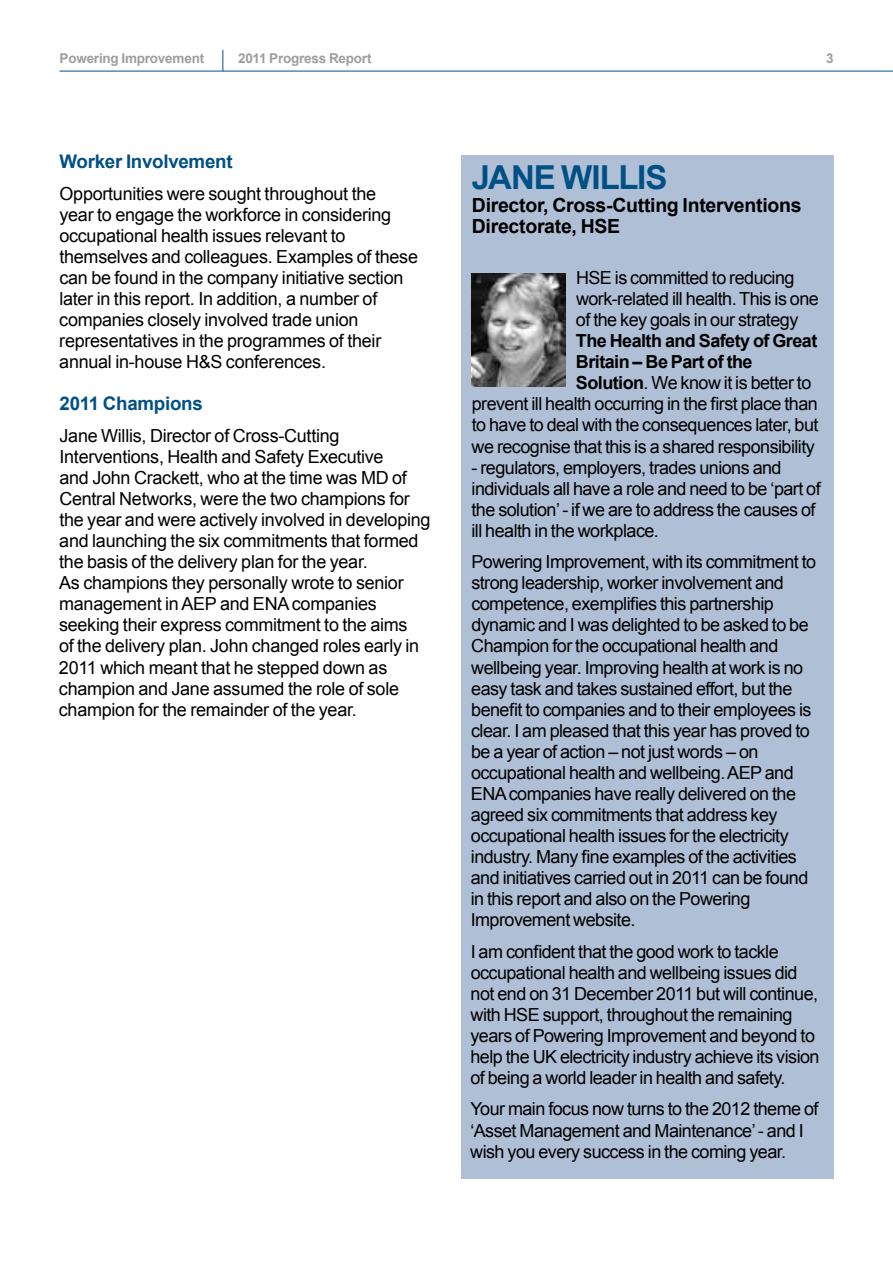
<style>
.page{position:relative;width:893px;height:1263px;background:#fff}
.page>*{position:absolute;margin:0;border:0;box-sizing:border-box;transform-origin:0 0}
.t1{font:700 33px "Arial";letter-spacing:-.03em;color:#005086}
.t2{font:700 19.5px/21px "Arial";letter-spacing:-.015em;color:#000}
.t3{font:700 18.75px "Arial";letter-spacing:-.015em;color:#005086}
.t4{font:18px/21px "Arial";letter-spacing:-.03em;color:#000}
.t5{font:700 18px "Arial";letter-spacing:-.03em;color:#000}
.t6{font:700 13.5px "Arial";letter-spacing:-.015em;color:#9c9e9f}
.s1{font-weight:700}
</style>
<div class="page">
<div style="left:461px;top:155px;width:372px;height:1024px;background:#afbfd6"></div>
<img style="left:472px;top:274px;width:94px;height:113px">
<svg style="left:222px;top:50px;width:1px;height:21px"></svg>
<hr style="left:60px;top:71px;width:833px;height:1px;background:#005086">
<p class="t6" style="left:60px;top:50px;width:146px">Powering Improvement</p>
<p class="t6" style="left:238px;top:50px;width:135px">2011 Progress Report</p>
<p class="t6" style="left:826px;top:50px;width:9px">3</p>
<p class="t3" style="left:60px;top:149px;width:175px">Worker Involvement</p>
<p class="t4" style="left:59px;top:183px;width:360px">Opportunities were sought throughout the<br>year to engage the workforce in considering occupational health issues relevant to themselves and colleagues. Examples of these can be found in the company initiative section later in this report. In addition, a number of companies closely involved trade union representatives in the programmes of their annual in-house H&amp;S conferences.</p>
<p class="t3" style="left:60px;top:391px;width:145px">2011 Champions</p>
<p class="t4" style="left:59px;top:425px;width:373px">Jane Willis, Director of Cross-Cutting Interventions, Health and Safety Executive<br>and John Crackett, who at the time was MD of Central Networks, were the two champions for the year and were actively involved in developing and launching the six commitments that formed the basis of the delivery plan for the year.<br>As champions they personally wrote to senior management inAEP and ENAcompanies seeking their express commitment to the aims<br>of the delivery plan. John changed roles early in 2011 which meant that he stepped down as champion and Jane assumed the role of sole champion for the remainder of the year.</p>
<h1 class="t1" style="left:472px;top:156px;width:197px">Jane Willis</h1>
<p class="t2" style="left:472px;top:195px;width:331px">Director, Cross-Cutting Interventions<br>Directorate, hse</p>
<p class="t4" style="left:576px;top:267px;width:244px">HSE is committed to reducing work-related ill health. This is one of the key goals in our strategy</p>
<p class="t5" style="left:576px;top:329px;width:243px">The Health and Safety of Great</p>
<p class="t5" style="left:576px;top:350px;width:178px">Britain – Be Part of the</p>
<p class="t4" style="left:576px;top:373px;width:237px"><span class="s1">Solution</span>. We know it is better to</p>
<p class="t4" style="left:472px;top:394px;width:348px">prevent ill health occurring in the first place than</p>
<p class="t4" style="left:472px;top:415px;width:348px">to have to deal with the consequences later, but</p>
<p class="t4" style="left:472px;top:436px;width:345px">we recognise that this is a shared responsibility</p>
<p class="t4" style="left:471px;top:457px;width:351px">- regulators, employers, trades unions and individuals all have a role and need to be ‘part of the solution’ - if we are to address the causes of ill health in the workplace.</p>
<p class="t4" style="left:471px;top:552px;width:347px">Powering Improvement, with its commitment to strong leadership, worker involvement and competence, exemplifies this partnership dynamic and I was delighted to be asked to be Champion for the occupational health and wellbeing year. Improving health at work is no easy task and takes sustained effort, but the benefit to companies and to their employees is clear. I am pleased that this year has proved to be a year of action – not just words – on occupational health and wellbeing.AEP and ENAcompanies have really delivered on the agreed six commitments that address key occupational health issues for the electricity industry. Many fine examples of the activities and initiatives carried out in 2011 can be found in this report and also on the Powering Improvement website.</p>
<p class="t4" style="left:470px;top:941px;width:351px">I am confident that the good work to tackle occupational health and wellbeing issues did not end on 31 December 2011 but will continue, with HSE support, throughout the remaining years of Powering Improvement and beyond to help the UK electricity industry achieve its vision of being a world leader in health and safety.</p>
<p class="t4" style="left:470px;top:1099px;width:350px">Your main focus now turns to the 2012 theme of ‘Asset Management and Maintenance’ - and I wish you every success in the coming year.</p>
</div>
